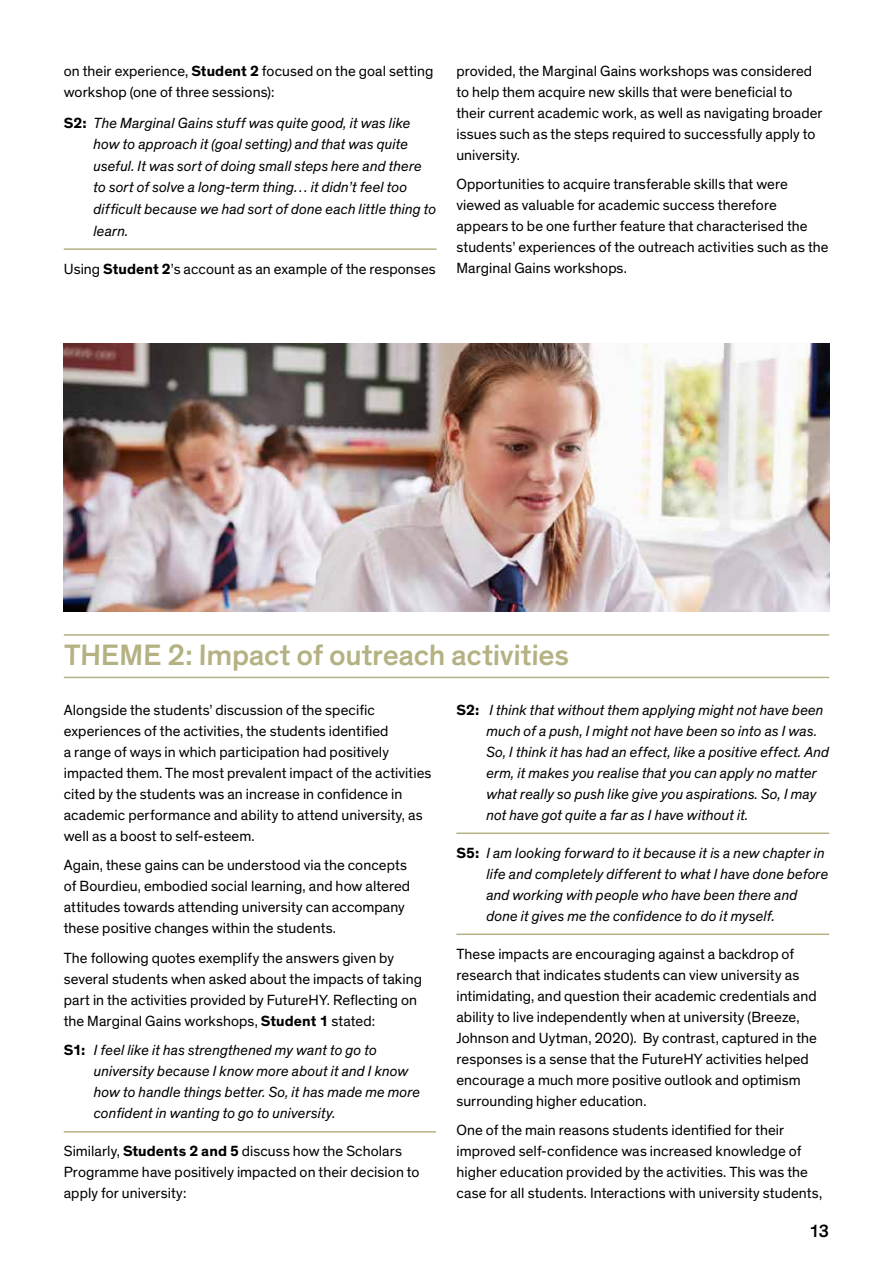
<style>
.page{position:relative;width:893px;height:1263px;background:#fff}
.page>*{position:absolute;margin:0;border:0;box-sizing:border-box;transform-origin:0 0}
.t1{font:500 30px "Theinhardt";color:#b4b183}
.t2{font:500 18px "Theinhardt";color:#000}
.t3{font:15px/21px "Theinhardt";letter-spacing:.005em;color:#000}
.t4{font:italic 15px/21px "Theinhardt";letter-spacing:.005em;color:#000}
.s1{font-weight:700}
.s2{font-weight:700;font-style:normal}
</style>
<div class="page">
<hr style="left:64px;top:1131px;width:372px;height:1px;background:#b4b183">
<hr style="left:456px;top:832px;width:373px;height:2px;background:#b4b183">
<hr style="left:456px;top:933px;width:373px;height:2px;background:#b4b183">
<hr style="left:64px;top:248px;width:373px;height:2px;background:#b4b183">
<hr style="left:64px;top:634px;width:765px;height:2px;background:#b4b183">
<hr style="left:64px;top:677px;width:765px;height:1px;background:#b4b183">
<img style="left:64px;top:343px;width:765px;height:268px">
<p class="t3" style="left:64px;top:60px;width:371px;line-height:21.6px">on their experience, <span class="s1">Student 2</span> focused on the goal setting workshop (one of three sessions):</p>
<p class="t4" style="left:94px;top:112px;width:344px;line-height:21.6px;text-indent:-30px"><span class="s2">S2:</span> The Marginal Gains stuff was quite good, it was like how to approach it (goal setting) and that was quite useful. It was sort of doing small steps here and there to sort of solve a long-term thing… it didn’t feel too difficult because we had sort of done each little thing to learn.</p>
<p class="t3" style="left:64px;top:259px;width:374px">Using <span class="s1">Student 2</span>’s account as an example of the responses</p>
<p class="t3" style="left:456px;top:61px;width:368px">provided, the Marginal Gains workshops was considered to help them acquire new skills that were beneficial to their current academic work, as well as navigating broader issues such as the steps required to successfully apply to university.</p>
<p class="t3" style="left:456px;top:174px;width:374px">Opportunities to acquire transferable skills that were viewed as valuable for academic success therefore appears to be one further feature that characterised the students’ experiences of the outreach activities such as the Marginal Gains workshops.</p>
<h1 class="t1" style="left:64px;top:637px;width:507px">THEME 2: Impact of outreach activities</h1>
<p class="t3" style="left:64px;top:700px;width:369px">Alongside the students’ discussion of the specific experiences of the activities, the students identified<br>a range of ways in which participation had positively impacted them. The most prevalent impact of the activities cited by the students was an increase in confidence in academic performance and ability to attend university, as well as a boost to self-esteem.</p>
<p class="t3" style="left:64px;top:855px;width:348px">Again, these gains can be understood via the concepts of Bourdieu, embodied social learning, and how altered attitudes towards attending university can accompany these positive changes within the students.</p>
<p class="t3" style="left:64px;top:948px;width:360px">The following quotes exemplify the answers given by several students when asked about the impacts of taking part in the activities provided by FutureHY. Reflecting on the Marginal Gains workshops, <span class="s1">Student 1</span> stated:</p>
<p class="t4" style="left:94px;top:1040px;width:328px;text-indent:-30px"><span class="s2">S1:</span> I feel like it has strengthened my want to go to university because I know more about it and I know how to handle things better. So, it has made me more confident in wanting to go to university.</p>
<p class="t3" style="left:64px;top:1141px;width:357px">Similarly, <span class="s1">Students 2 and 5</span> discuss how the Scholars<br>Programme have positively impacted on their decision to apply for university:</p>
<p class="t4" style="left:486px;top:700px;width:344px;text-indent:-30px"><span class="s2">S2:</span> I think that without them applying might not have been much of a push, I might not have been so into as I was.<br>So, I think it has had an effect, like a positive effect. And erm, it makes you realise that you can apply no matter what really so push like give you aspirations. So, I may not have got quite a far as I have without it.</p>
<p class="t4" style="left:486px;top:843px;width:344px;text-indent:-30px"><span class="s2">S5:</span> I am looking forward to it because it is a new chapter in life and completely different to what I have done before and working with people who have been there and done it gives me the confidence to do it myself.</p>
<p class="t3" style="left:456px;top:944px;width:362px">These impacts are encouraging against a backdrop of research that indicates students can view university as intimidating, and question their academic credentials and ability to live independently when at university (Breeze, Johnson and Uytman, 2020). By contrast, captured in the responses is a sense that the FutureHY activities helped encourage a much more positive outlook and optimism surrounding higher education.</p>
<p class="t3" style="left:456px;top:1120px;width:367px">One of the main reasons students identified for their improved self-confidence was increased knowledge of higher education provided by the activities. This was the case for all students. Interactions with university students,</p>
<p class="t2" style="left:809px;top:1220px;width:22px">13</p>
</div>
